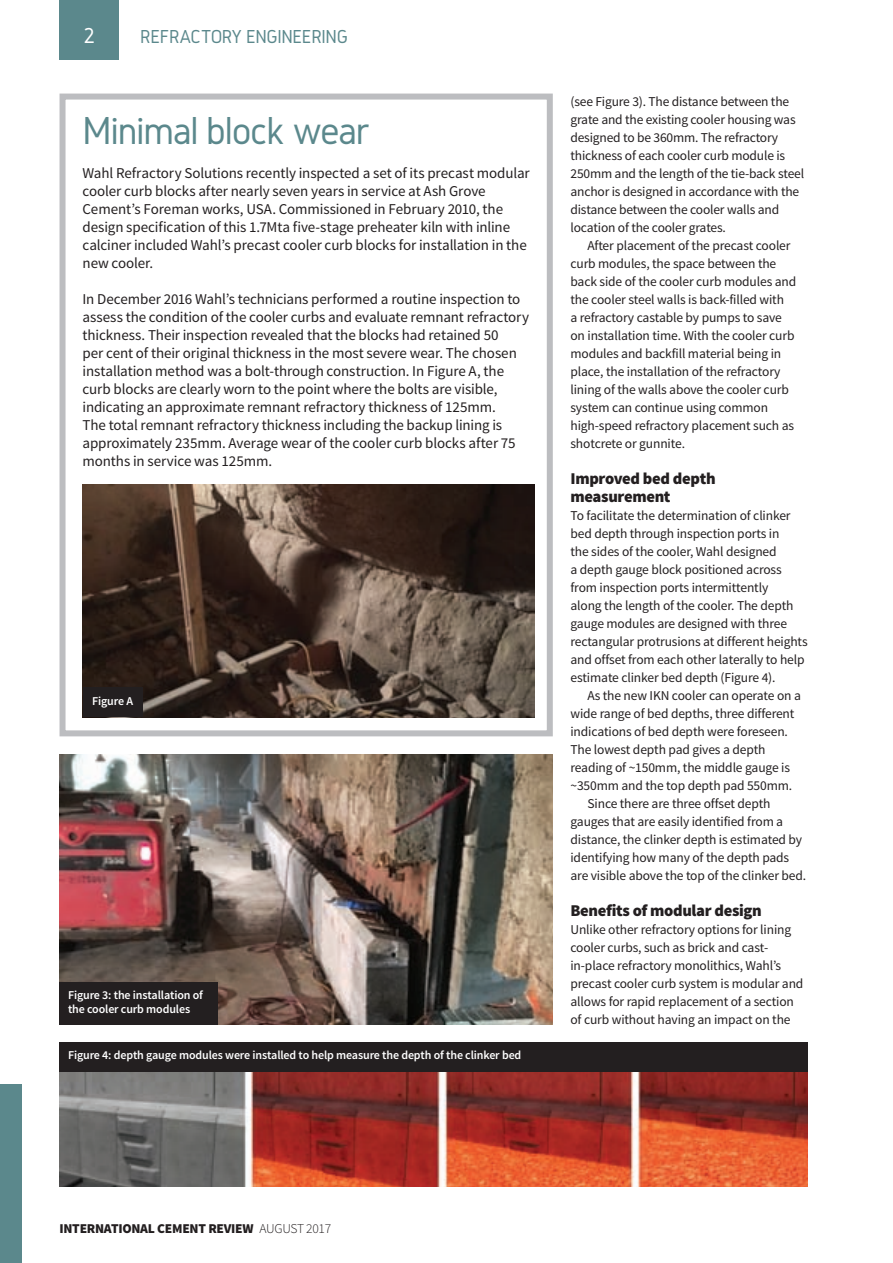
<style>
.page{position:relative;width:893px;height:1263px;background:#fff}
.page>*{position:absolute;margin:0;border:0;box-sizing:border-box;transform-origin:0 0}
.t1{font:40.5px "Gidole";letter-spacing:-.03em;color:#5b888c}
.t2{font:22.5px "Gidole";color:#fff}
.t3{font:19.5px "Gidole";letter-spacing:-.02em;color:#5b888c}
.t4{font:900 16.5px/18px "Source Sans Pro";letter-spacing:-.02em;color:#231f20}
.t5{font:15px/18px "Source Sans Pro";letter-spacing:-.005em;color:#231f20}
.t6{font:13.5px/18px "Source Sans Pro";letter-spacing:-.01em;color:#231f20}
.t7{font:900 13.5px "Source Sans Pro";letter-spacing:-.02em;color:#231f20}
.t8{font:600 12px/13.5px "Source Sans Pro";letter-spacing:-.01em;color:#fff}
.s1{font-weight:300}
</style>
<div class="page">
<div style="left:60px;top:0;width:59px;height:60px;background:#5b888c"></div>
<div style="left:0;top:1084px;width:21px;height:179px;background:#5b888c"></div>
<img style="left:60px;top:754px;width:493px;height:270px">
<div style="left:60px;top:982px;width:158px;height:42px;background:#231f20"></div>
<img style="left:60px;top:1071px;width:748px;height:115px">
<div style="left:60px;top:1042px;width:748px;height:29px;background:#231f20"></div>
<div style="left:60px;top:94px;width:493px;height:642px;border:6px solid #bcbdc0"></div>
<img style="left:83px;top:484px;width:452px;height:234px">
<div style="left:84px;top:687px;width:59px;height:30px;background:#231f20"></div>
<h2 class="t2" style="left:83px;top:23px;width:13px">2</h2>
<h3 class="t3" style="left:140px;top:26px;width:209px">REFRACTORY ENGINEERING</h3>
<h1 class="t1" style="left:83px;top:108px;width:290px">Minimal block wear</h1>
<p class="t5" style="left:83px;top:165px;width:449px">Wahl Refractory Solutions recently inspected a set of its precast modular cooler curb blocks after nearly seven years in service at Ash Grove Cement’s Foreman works, USA. Commissioned in February 2010, the design specification of this 1.7Mta five-stage preheater kiln with inline calciner included Wahl’s precast cooler curb blocks for installation in the new cooler.</p>
<p class="t5" style="left:83px;top:291px;width:448px">In December 2016 Wahl’s technicians performed a routine inspection to assess the condition of the cooler curbs and evaluate remnant refractory thickness. Their inspection revealed that the blocks had retained 50<br>per cent of their original thickness in the most severe wear. The chosen installation method was a bolt-through construction. In Figure A, the curb blocks are clearly worn to the point where the bolts are visible, indicating an approximate remnant refractory thickness of 125mm.<br>The total remnant refractory thickness including the backup lining is approximately 235mm. Average wear of the cooler curb blocks after 75 months in service was 125mm.</p>
<p class="t8" style="left:92px;top:694px;width:42px">Figure A</p>
<p class="t8" style="left:68px;top:989px;width:137px">Figure 3: the installation of the cooler curb modules</p>
<p class="t8" style="left:68px;top:1049px;width:455px">Figure 4: depth gauge modules were installed to help measure the depth of the clinker bed</p>
<p class="t6" style="left:570px;top:93px;width:235px">(see Figure 3). The distance between the grate and the existing cooler housing was designed to be 360mm. The refractory thickness of each cooler curb module is 250mm and the length of the tie-back steel anchor is designed in accordance with the distance between the cooler walls and location of the cooler grates.</p>
<p class="t6" style="left:570px;top:237px;width:227px;text-indent:17px">After placement of the precast cooler curb modules, the space between the back side of the cooler curb modules and the cooler steel walls is back-filled with<br>a refractory castable by pumps to save on installation time. With the cooler curb modules and backfill material being in place, the installation of the refractory lining of the walls above the cooler curb system can continue using common high-speed refractory placement such as shotcrete or gunnite.</p>
<p class="t4" style="left:570px;top:471px;width:147px">Improved bed depth measurement</p>
<p class="t6" style="left:570px;top:507px;width:239px">To facilitate the determination of clinker bed depth through inspection ports in<br>the sides of the cooler, Wahl designed<br>a depth gauge block positioned across from inspection ports intermittently<br>along the length of the cooler. The depth gauge modules are designed with three rectangular protrusions at different heights and offset from each other laterally to help estimate clinker bed depth (Figure 4).</p>
<p class="t6" style="left:587px;top:687px;width:215px">As the new IKN cooler can operate on a</p>
<p class="t6" style="left:570px;top:705px;width:225px">wide range of bed depths, three different</p>
<p class="t6" style="left:570px;top:723px;width:219px">indications of bed depth were foreseen.</p>
<p class="t6" style="left:570px;top:741px;width:196px">The lowest depth pad gives a depth</p>
<p class="t6" style="left:570px;top:759px;width:221px">reading of ~150mm, the middle gauge is</p>
<p class="t6" style="left:570px;top:777px;width:223px">~350mm and the top depth pad 550mm.</p>
<p class="t6" style="left:587px;top:795px;width:184px">Since there are three offset depth</p>
<p class="t6" style="left:570px;top:813px;width:214px">gauges that are easily identified from a</p>
<p class="t6" style="left:570px;top:831px;width:233px">distance, the clinker depth is estimated by</p>
<p class="t6" style="left:570px;top:849px;width:220px">identifying how many of the depth pads</p>
<p class="t6" style="left:570px;top:867px;width:237px">are visible above the top of the clinker bed.</p>
<p class="t4" style="left:570px;top:903px;width:193px">Benefits of modular design</p>
<p class="t6" style="left:570px;top:921px;width:234px">Unlike other refractory options for lining cooler curbs, such as brick and cast&shy;in-place refractory monolithics, Wahl’s precast cooler curb system is modular and allows for rapid replacement of a section of curb without having an impact on the</p>
<p class="t7" style="left:60px;top:1220px;width:273px">INTERNATIONAL CEMENT REVIEW <span class="s1">AUGUST 2017</span></p>
</div>
